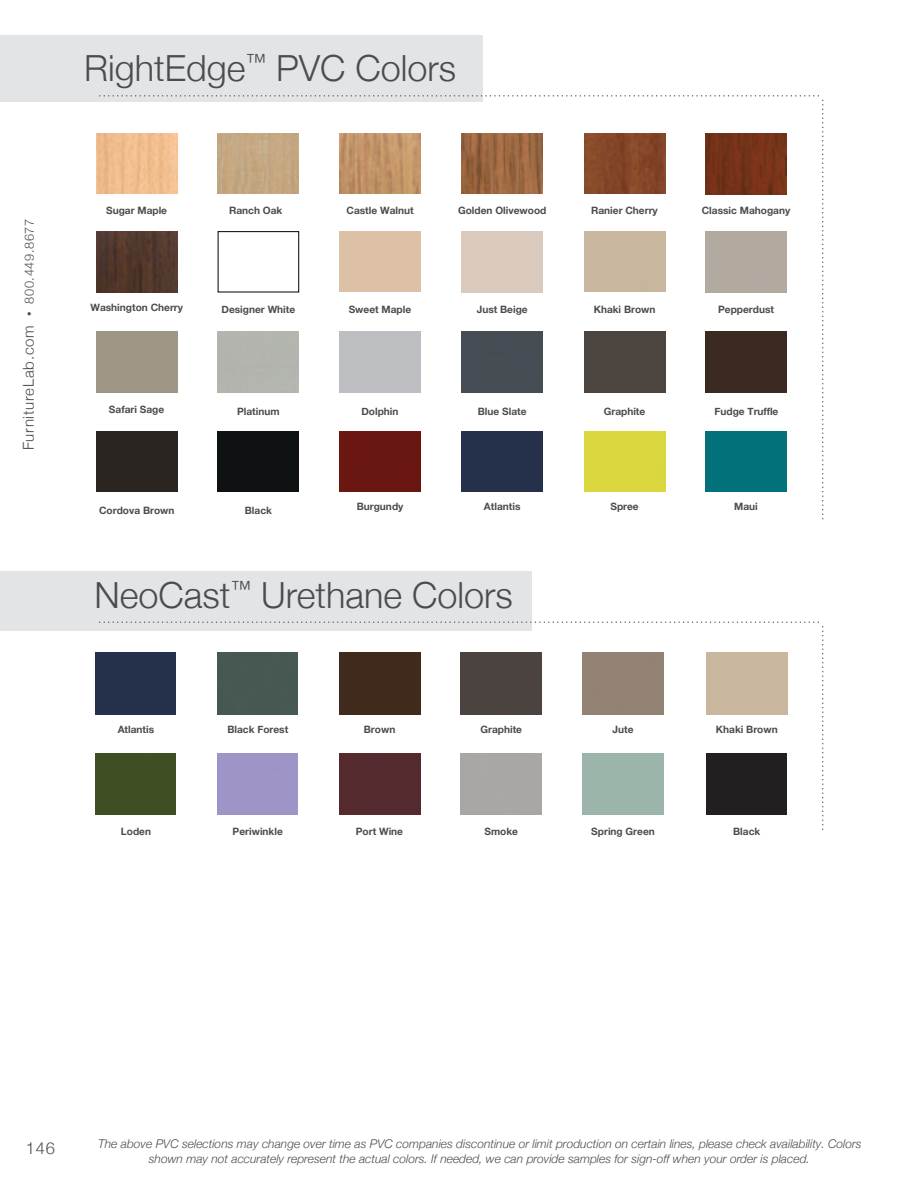
<style>
.page{position:relative;width:918px;height:1188px;background:#fff}
.page>*{position:absolute;margin:0;border:0;box-sizing:border-box;transform-origin:0 0}
.t1{font:300 36px "Helvetica Neue";color:#4b4c4d}
.t2{font:300 16.5px "Helvetica Neue";color:#4b4c4d}
.t3{font:300 15px "Helvetica Neue";letter-spacing:.05em;color:#4b4c4d}
.t4{font:300 12.75px "Helvetica Neue";letter-spacing:.045em;color:#4b4c4d}
.t5{font:italic 300 12px/14.4px "Helvetica Neue";color:#4b4c4d;text-align:center}
.t6{font:700 10.2px "Helvetica Neue";color:#4b4c4d}
.t7{font:300 9px "Helvetica Neue";color:#4b4c4d}
</style>
<div class="page">
<svg style="left:100px;top:95px;width:724px;height:425px"></svg>
<img style="left:95px;top:653px;width:5px;height:61px">
<img style="left:95px;top:753px;width:5px;height:61px">
<svg style="left:100px;top:621px;width:724px;height:209px"></svg>
<img style="left:96px;top:231px;width:81px;height:61px">
<div style="left:462px;top:231px;width:81px;height:61px;background:#dac9bd"></div>
<div style="left:706px;top:231px;width:81px;height:61px;background:#b2a99f"></div>
<div style="left:339px;top:231px;width:81px;height:60px;background:#dcc1a6"></div>
<img style="left:220px;top:233px;width:77px;height:57px">
<div style="left:218px;top:231px;width:81px;height:61px;border:1px solid #000"></div>
<div style="left:584px;top:231px;width:81px;height:60px;background:#c8b69e"></div>
<div style="left:96px;top:332px;width:81px;height:61px;background:#9e9685"></div>
<div style="left:339px;top:332px;width:81px;height:61px;background:#bdbec2"></div>
<div style="left:584px;top:332px;width:81px;height:61px;background:#4c453f"></div>
<div style="left:706px;top:332px;width:81px;height:61px;background:#3b2a22"></div>
<div style="left:218px;top:332px;width:81px;height:61px;background:#b3b5ae"></div>
<div style="left:218px;top:431px;width:81px;height:61px;background:#0e1213"></div>
<div style="left:462px;top:332px;width:81px;height:61px;background:#464c53"></div>
<div style="left:96px;top:431px;width:81px;height:61px;background:#2a2521"></div>
<img style="left:218px;top:134px;width:81px;height:60px">
<img style="left:462px;top:134px;width:81px;height:60px">
<div style="left:96px;top:134px;width:81px;height:60px;background:#f0be8e"></div>
<img style="left:706px;top:134px;width:81px;height:60px">
<img style="left:339px;top:134px;width:81px;height:60px">
<img style="left:584px;top:134px;width:81px;height:60px">
<div style="left:462px;top:431px;width:81px;height:61px;background:#25314b"></div>
<div style="left:339px;top:431px;width:81px;height:61px;background:#691710"></div>
<div style="left:584px;top:431px;width:81px;height:61px;background:#dad73f"></div>
<div style="left:706px;top:431px;width:81px;height:61px;background:#02717a"></div>
<p class="t4" style="left:22px;top:304px;width:86px;rotate:-90deg">800.449.8677</p>
<p class="t7" style="left:24px;top:316px;width:6px;rotate:-90deg">•</p>
<h3 class="t3" style="left:19px;top:450px;width:127px;rotate:-90deg">FurnitureLab.com</h3>
<h1 class="t1" style="left:84px;top:46px;width:374px">RightEdge<sup>™</sup> PVC Colors</h1>
<p class="t6" style="left:106px;top:204px;width:62px">Sugar Maple</p>
<p class="t6" style="left:229px;top:204px;width:55px">Ranch Oak</p>
<p class="t6" style="left:347px;top:204px;width:69px">Castle Walnut</p>
<p class="t6" style="left:458px;top:204px;width:90px">Golden Olivewood</p>
<p class="t6" style="left:591px;top:204px;width:68px">Ranier Cherry</p>
<p class="t6" style="left:702px;top:204px;width:90px">Classic Mahogany</p>
<p class="t6" style="left:91px;top:301px;width:94px">Washington Cherry</p>
<p class="t6" style="left:222px;top:303px;width:75px">Designer White</p>
<p class="t6" style="left:349px;top:303px;width:64px">Sweet Maple</p>
<p class="t6" style="left:477px;top:303px;width:52px">Just Beige</p>
<p class="t6" style="left:594px;top:303px;width:63px">Khaki Brown</p>
<p class="t6" style="left:718px;top:303px;width:57px">Pepperdust</p>
<p class="t6" style="left:109px;top:403px;width:57px">Safari Sage</p>
<p class="t6" style="left:361px;top:405px;width:39px">Dolphin</p>
<p class="t6" style="left:478px;top:405px;width:50px">Blue Slate</p>
<p class="t6" style="left:604px;top:405px;width:43px">Graphite</p>
<p class="t6" style="left:714px;top:405px;width:65px">Fudge Truffle</p>
<p class="t6" style="left:237px;top:405px;width:44px">Platinum</p>
<p class="t6" style="left:99px;top:504px;width:77px">Cordova Brown</p>
<p class="t6" style="left:245px;top:504px;width:29px">Black</p>
<p class="t6" style="left:357px;top:500px;width:48px">Burgundy</p>
<p class="t6" style="left:484px;top:500px;width:38px">Atlantis</p>
<p class="t6" style="left:610px;top:500px;width:30px">Spree</p>
<p class="t6" style="left:734px;top:500px;width:25px">Maui</p>
<h1 class="t1" style="left:94px;top:573px;width:420px">NeoCast<sup>™</sup> Urethane Colors</h1>
<p class="t6" style="left:118px;top:723px;width:38px">Atlantis</p>
<p class="t6" style="left:227px;top:723px;width:62px">Black Forest</p>
<p class="t6" style="left:364px;top:723px;width:33px">Brown</p>
<p class="t6" style="left:480px;top:723px;width:43px">Graphite</p>
<p class="t6" style="left:613px;top:723px;width:23px">Jute</p>
<p class="t6" style="left:716px;top:723px;width:63px">Khaki Brown</p>
<p class="t6" style="left:121px;top:825px;width:32px">Loden</p>
<p class="t6" style="left:233px;top:825px;width:52px">Periwinkle</p>
<p class="t6" style="left:356px;top:825px;width:49px">Port Wine</p>
<p class="t6" style="left:484px;top:825px;width:35px">Smoke</p>
<p class="t6" style="left:591px;top:825px;width:65px">Spring Green</p>
<p class="t6" style="left:733px;top:825px;width:29px">Black</p>
<h2 class="t2" style="left:26px;top:1138px;width:31px">146</h2>
<p class="t5" style="left:98px;top:1137px;width:765px">The above PVC selections may change over time as PVC companies discontinue or limit production on certain lines, please check availability. Colors shown may not accurately represent the actual colors. If needed, we can provide samples for sign-off when your order is placed.</p>
</div>
